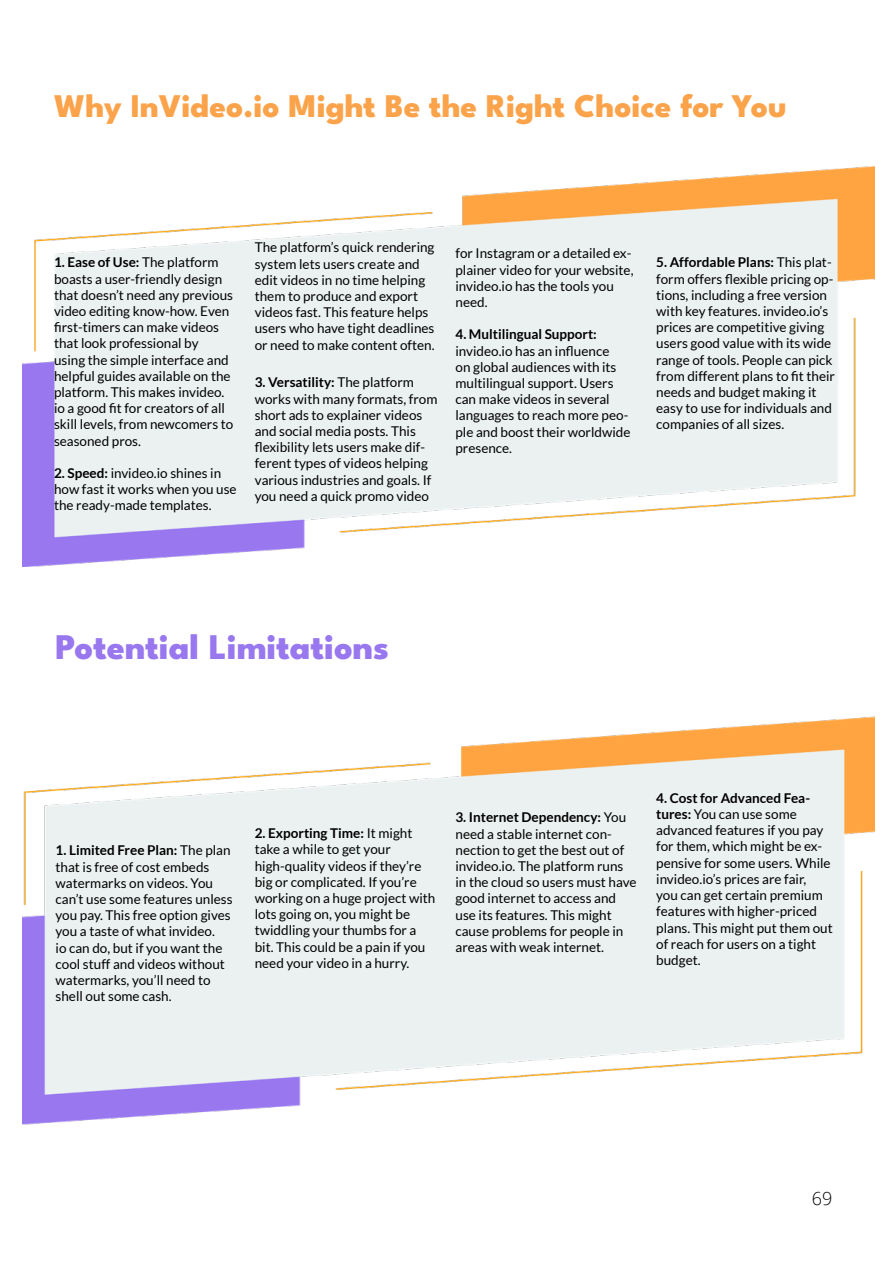
<style>
.page{position:relative;width:893px;height:1263px;background:#fff}
.page>*{position:absolute;margin:0;border:0;box-sizing:border-box;transform-origin:0 0}
.t1{font:800 36px "League Spartan";color:#9877ef}
.t2{font:800 33px "League Spartan";color:#fba34a}
.t3{font:300 18px "Open Sans";color:#000}
.t4{font:13.5px/16.2px "Lato";color:#000}
.t5{font:700 13.5px "Lato";color:#000}
.s1{font-weight:700}
</style>
<div class="page">
<img style="left:22px;top:166px;width:852px;height:400px">
<img style="left:22px;top:716px;width:852px;height:408px">
<h2 class="t2" style="left:54px;top:79px;width:734px">Why InVideo.io Might Be the Right Choice for You</h2>
<p class="t4" style="left:54px;top:254px;width:181px"><span class="s1">1. Ease of Use:</span> The platform boasts a user-friendly design that doesn’t need any previous video editing know-how. Even first-timers can make videos that look professional by<br>using the simple interface and helpful guides available on the platform. This makes invideo. io a good fit for creators of all skill levels, from newcomers to seasoned pros.</p>
<p class="t4" style="left:54px;top:465px;width:184px"><span class="s1">2. Speed:</span> invideo.io shines in how fast it works when you use the ready-made templates.</p>
<p class="t4" style="left:255px;top:239px;width:181px">The platform’s quick rendering system lets users create and edit videos in no time helping them to produce and export videos fast. This feature helps users who have tight deadlines or need to make content often.</p>
<p class="t4" style="left:255px;top:374px;width:184px"><span class="s1">3. Versatility:</span> The platform works with many formats, from short ads to explainer videos and social media posts. This flexibility lets users make dif&shy;ferent types of videos helping various industries and goals. If you need a quick promo video</p>
<p class="t4" style="left:455px;top:245px;width:180px">for Instagram or a detailed ex&shy;plainer video for your website, invideo.io has the tools you need.</p>
<p class="t5" style="left:455px;top:327px;width:143px">4. Multilingual Support:</p>
<p class="t4" style="left:455px;top:342px;width:176px">invideo.io has an influence<br>on global audiences with its multilingual support. Users can make videos in several languages to reach more peo&shy;ple and boost their worldwide presence.</p>
<p class="t4" style="left:656px;top:254px;width:180px"><span class="s1">5. Affordable Plans:</span> This plat&shy;form offers flexible pricing op&shy;tions, including a free version with key features. invideo.io’s prices are competitive giving users good value with its wide range of tools. People can pick from different plans to fit their needs and budget making it easy to use for individuals and companies of all sizes.</p>
<h1 class="t1" style="left:56px;top:618px;width:335px">Potential Limitations</h1>
<p class="t4" style="left:56px;top:842px;width:179px"><span class="s1">1. Limited Free Plan:</span> The plan that is free of cost embeds watermarks on videos. You can’t use some features unless you pay. This free option gives you a taste of what invideo.<br>io can do, but if you want the cool stuff and videos without watermarks, you’ll need to shell out some cash.</p>
<p class="t4" style="left:255px;top:825px;width:182px"><span class="s1">2. Exporting Time:</span> It might take a while to get your high-quality videos if they’re big or complicated. If you’re working on a huge project with lots going on, you might be twiddling your thumbs for a bit. This could be a pain if you need your video in a hurry.</p>
<p class="t4" style="left:455px;top:809px;width:183px"><span class="s1">3. Internet Dependency:</span> You need a stable internet con&shy;nection to get the best out of invideo.io. The platform runs in the cloud so users must have good internet to access and use its features. This might cause problems for people in areas with weak internet.</p>
<p class="t4" style="left:656px;top:790px;width:178px"><span class="s1">4. Cost for Advanced Fea&shy;tures:</span> You can use some advanced features if you pay for them, which might be ex&shy;pensive for some users. While invideo.io’s prices are fair,<br>you can get certain premium features with higher-priced plans. This might put them out of reach for users on a tight budget.</p>
<h3 class="t3" style="left:812px;top:1186px;width:22px">69</h3>
</div>
